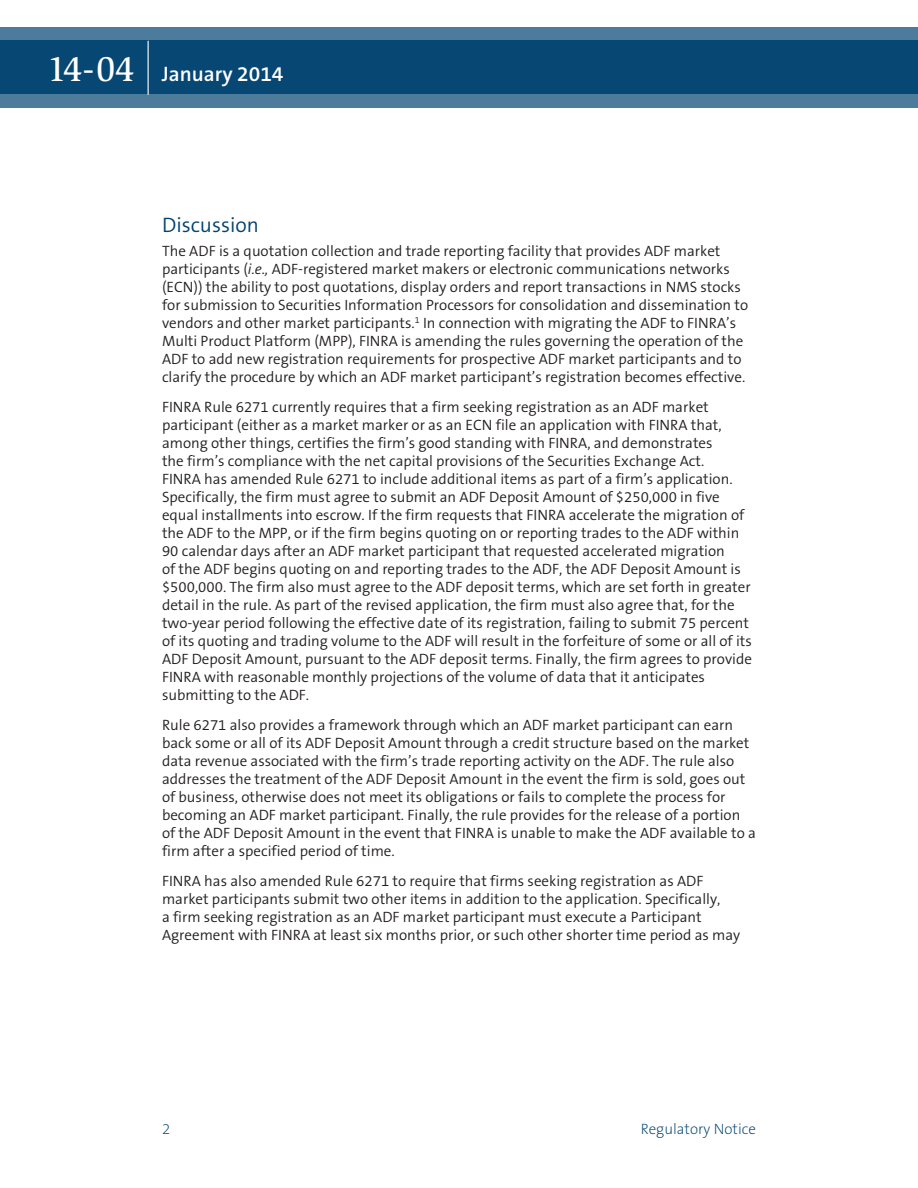
<style>
.page{position:relative;width:918px;height:1188px;background:#fff}
.page>*{position:absolute;margin:0;border:0;box-sizing:border-box;transform-origin:0 0}
.t1{font:600 21px "The Sans B6";color:#fff}
.head{font:300 21px "The Sans B4";color:#004270}
.text{font:300 15px/18px "The Sans B4";color:#231f20}
.t2{font:200 15px "The Sans B2";color:#004270}
.s1{font-family:"Slimbach LT";font-weight:500;font-size:36px}
.s2{font-style:italic}
</style>
<div class="page">
<svg style="left:0;top:27px;width:918px;height:81px;background:#1e5881"></svg>
<hr style="left:148px;top:41px;width:1px;height:54px;background:#fff">
<h1 class="t1" style="left:47px;top:63px;width:238px"><span class="s1">14-04</span> January 2014</h1>
<p class="head" style="left:162px;top:213px;width:98px">Discussion</p>
<p class="text" style="left:162px;top:242px;width:588px">The ADF is a quotation collection and trade reporting facility that provides ADF market participants (<span class="s2">i.e.,</span> ADF-registered market makers or electronic communications networks (ECN)) the ability to post quotations, display orders and report transactions in NMS stocks for submission to Securities Information Processors for consolidation and dissemination to vendors and other market participants.<sup>1</sup> In connection with migrating the ADF to FINRA’s Multi Product Platform (MPP), FINRA is amending the rules governing the operation of the ADF to add new registration requirements for prospective ADF market participants and to clarify the procedure by which an ADF market participant’s registration becomes effective.</p>
<p class="text" style="left:162px;top:398px;width:592px">FINRA Rule 6271 currently requires that a firm seeking registration as an ADF market participant (either as a market marker or as an ECN file an application with FINRA that, among other things, certifies the firm’s good standing with FINRA, and demonstrates<br>the firm’s compliance with the net capital provisions of the Securities Exchange Act.<br>FINRA has amended Rule 6271 to include additional items as part of a firm’s application.<br>Specifically, the firm must agree to submit an ADF Deposit Amount of $250,000 in five equal installments into escrow. If the firm requests that FINRA accelerate the migration of the ADF to the MPP, or if the firm begins quoting on or reporting trades to the ADF within 90 calendar days after an ADF market participant that requested accelerated migration<br>of the ADF begins quoting on and reporting trades to the ADF, the ADF Deposit Amount is $500,000. The firm also must agree to the ADF deposit terms, which are set forth in greater detail in the rule. As part of the revised application, the firm must also agree that, for the two-year period following the effective date of its registration, failing to submit 75 percent of its quoting and trading volume to the ADF will result in the forfeiture of some or all of its ADF Deposit Amount, pursuant to the ADF deposit terms. Finally, the firm agrees to provide FINRA with reasonable monthly projections of the volume of data that it anticipates submitting to the ADF.</p>
<p class="text" style="left:162px;top:716px;width:595px">Rule 6271 also provides a framework through which an ADF market participant can earn back some or all of its ADF Deposit Amount through a credit structure based on the market data revenue associated with the firm’s trade reporting activity on the ADF. The rule also addresses the treatment of the ADF Deposit Amount in the event the firm is sold, goes out of business, otherwise does not meet its obligations or fails to complete the process for becoming an ADF market participant. Finally, the rule provides for the release of a portion of the ADF Deposit Amount in the event that FINRA is unable to make the ADF available to a firm after a specified period of time.</p>
<p class="text" style="left:162px;top:872px;width:580px">FINRA has also amended Rule 6271 to require that firms seeking registration as ADF market participants submit two other items in addition to the application. Specifically,<br>a firm seeking registration as an ADF market participant must execute a Participant Agreement with FINRA at least six months prior, or such other shorter time period as may</p>
<p class="t2" style="left:162px;top:1121px;width:10px">2</p>
<p class="t2" style="left:641px;top:1121px;width:117px">Regulatory Notice</p>
</div>
